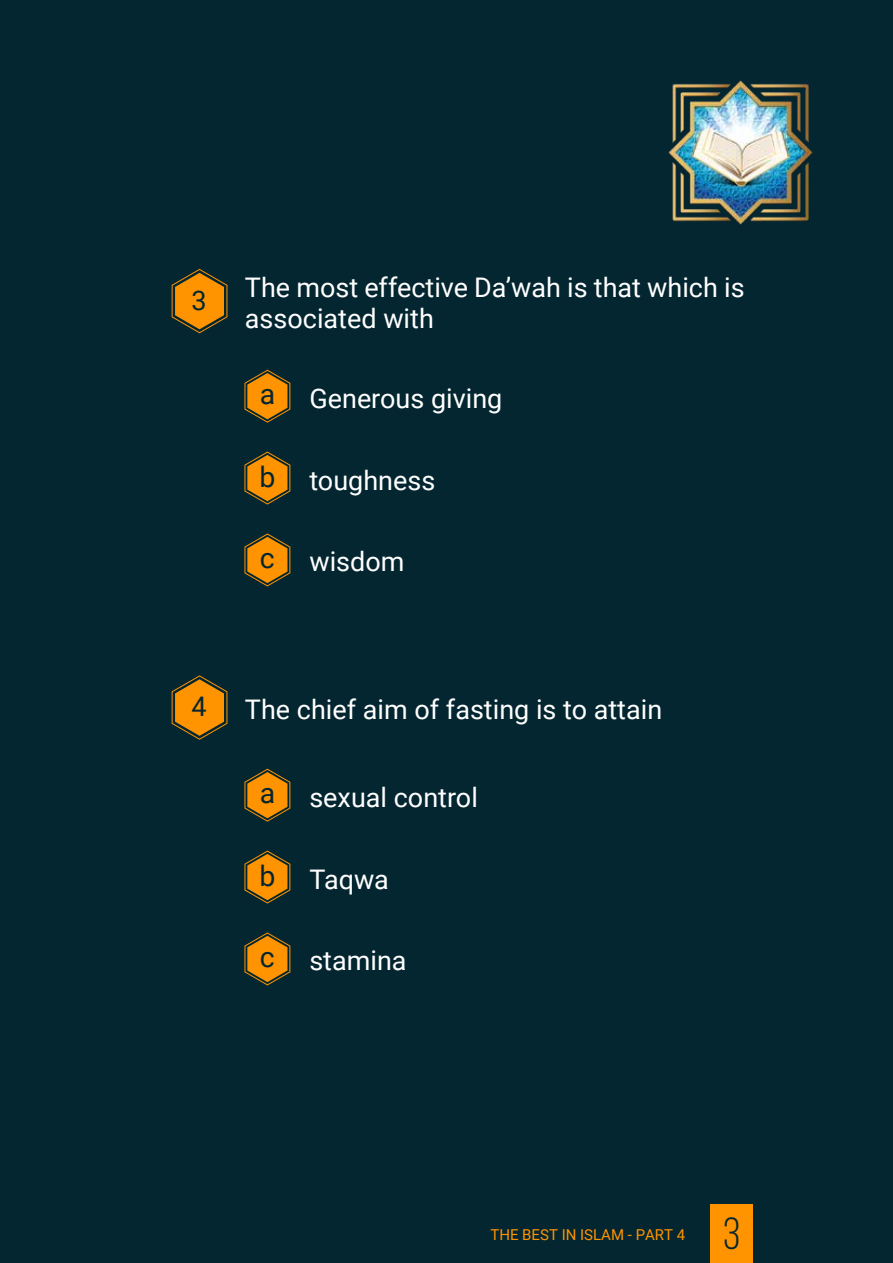
<style>
.page{position:relative;width:893px;height:1263px;background:#042630}
.page>*{position:absolute;margin:0;border:0;box-sizing:border-box;transform-origin:0 0}
.t1{font:45px "Bebas Neue";color:#042630}
.t2{font:27px/31.5px "Roboto";color:#fff}
.t3{font:27px "Roboto";color:#042630}
.t4{font:15px "Roboto";color:#ff9400}
.s1{font-size:28.5px;color:#042630}
</style>
<div class="page">
<img style="left:669px;top:81px;width:143px;height:143px">
<div style="left:711px;top:1205px;width:42px;height:58px;background:#ff9400"></div>
<svg style="left:171px;top:269px;width:57px;height:65px"></svg>
<svg style="left:244px;top:369px;width:47px;height:54px"></svg>
<svg style="left:244px;top:451px;width:47px;height:54px"></svg>
<svg style="left:244px;top:533px;width:47px;height:54px"></svg>
<svg style="left:171px;top:675px;width:57px;height:65px"></svg>
<svg style="left:244px;top:768px;width:47px;height:54px"></svg>
<svg style="left:244px;top:850px;width:47px;height:54px"></svg>
<svg style="left:244px;top:932px;width:47px;height:54px"></svg>
<p class="t3" style="left:191px;top:281px;width:17px">3</p>
<p class="t2" style="left:245px;top:270px;width:501px">The most effective Da’wah is that which is associated with</p>
<p class="t2" style="left:260px;top:381px;width:244px"><span class="s1">a</span> Generous giving</p>
<p class="t2" style="left:259px;top:463px;width:177px"><span class="s1">b</span> toughness</p>
<p class="t2" style="left:260px;top:545px;width:146px"><span class="s1">c</span> wisdom</p>
<p class="t3" style="left:191px;top:688px;width:17px">4</p>
<p class="t2" style="left:245px;top:693px;width:419px">The chief aim of fasting is to attain</p>
<p class="t2" style="left:260px;top:780px;width:220px"><span class="s1">a</span> sexual control</p>
<p class="t2" style="left:259px;top:862px;width:131px"><span class="s1">b</span> Taqwa</p>
<p class="t2" style="left:260px;top:944px;width:148px"><span class="s1">c</span> stamina</p>
<p class="t4" style="left:490px;top:1224px;width:196px">THE BEST IN ISLAM - PART 4</p>
<h1 class="t1" style="left:723px;top:1209px;width:19px">3</h1>
</div>
